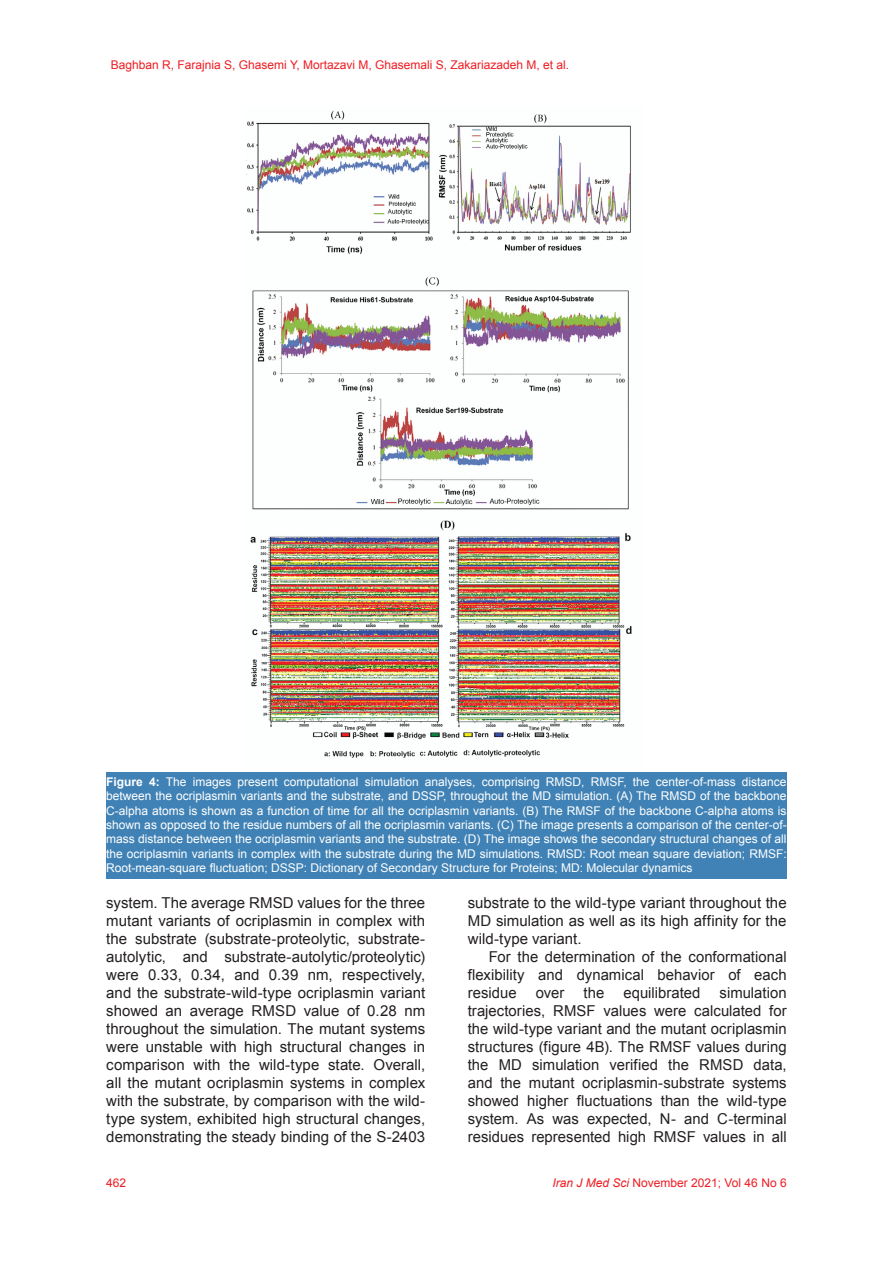
<style>
.page{position:relative;width:893px;height:1263px;background:#fff}
.page>*{position:absolute;margin:0;border:0;box-sizing:border-box;transform-origin:0 0}
.t1{font:15px/18px "Arial";color:#231f20;text-align:justify}
.t2{font:12px/14.4px "Arial";color:#fff;text-align:justify}
.t3{font:12px "Arial";color:#ee1d23}
.s1{font-weight:700}
.s2{font-style:italic}
</style>
<div class="page">
<img style="left:246px;top:110px;width:386px;height:648px">
<div style="left:106px;top:773px;width:681px;height:106px;background:#4082b5"></div>
<p class="t3" style="left:111px;top:57px;width:460px">Baghban R, Farajnia S, Ghasemi Y, Mortazavi M, Ghasemali S, Zakariazadeh M, et al.</p>
<p class="t2" style="left:106px;top:774px;width:682px"><span class="s1">Figure 4:</span> The images present computational simulation analyses, comprising RMSD, RMSF, the center-of-mass distance between the ocriplasmin variants and the substrate, and DSSP, throughout the MD simulation. (A) The RMSD of the backbone C-alpha atoms is shown as a function of time for all the ocriplasmin variants. (B) The RMSF of the backbone C-alpha atoms is shown as opposed to the residue numbers of all the ocriplasmin variants. (C) The image presents a comparison of the center-of&shy;mass distance between the ocriplasmin variants and the substrate. (D) The image shows the secondary structural changes of all the ocriplasmin variants in complex with the substrate during the MD simulations. RMSD: Root mean square deviation; RMSF:<br>Root-mean-square fluctuation; DSSP: Dictionary of Secondary Structure for Proteins; MD: Molecular dynamics</p>
<p class="t1" style="left:106px;top:894px;width:320px">system. The average RMSD values for the three mutant variants of ocriplasmin in complex with the substrate (substrate-proteolytic, substrate&shy;autolytic, and substrate-autolytic/proteolytic) were 0.33, 0.34, and 0.39 nm, respectively, and the substrate-wild-type ocriplasmin variant showed an average RMSD value of 0.28 nm throughout the simulation. The mutant systems were unstable with high structural changes in comparison with the wild-type state. Overall, all the mutant ocriplasmin systems in complex with the substrate, by comparison with the wild&shy;type system, exhibited high structural changes, demonstrating the steady binding of the S-2403</p>
<p class="t1" style="left:468px;top:894px;width:320px">substrate to the wild-type variant throughout the MD simulation as well as its high affinity for the wild-type variant.</p>
<p class="t1" style="left:468px;top:948px;width:320px;text-indent:21px">For the determination of the conformational flexibility and dynamical behavior of each residue</p>
<p class="t1" style="left:468px;top:984px;width:320px;text-indent:252px">simulation trajectories, RMSF values were calculated for the wild-type variant and the mutant ocriplasmin structures (figure 4B). The RMSF values during the MD simulation verified the RMSD data, and the mutant ocriplasmin-substrate systems showed higher fluctuations than the wild-type system. As was expected, N- and C-terminal residues represented high RMSF values in all</p>
<p class="t1" style="left:536px;top:984px;width:30px">over</p>
<p class="t1" style="left:584px;top:984px;width:22px">the</p>
<p class="t1" style="left:623px;top:984px;width:78px">equilibrated</p>
<p class="t3" style="left:106px;top:1175px;width:22px">462</p>
<p class="t3" style="left:552px;top:1175px;width:236px"><span class="s2">Iran J Med Sci</span> November 2021; Vol 46 No 6</p>
</div>
